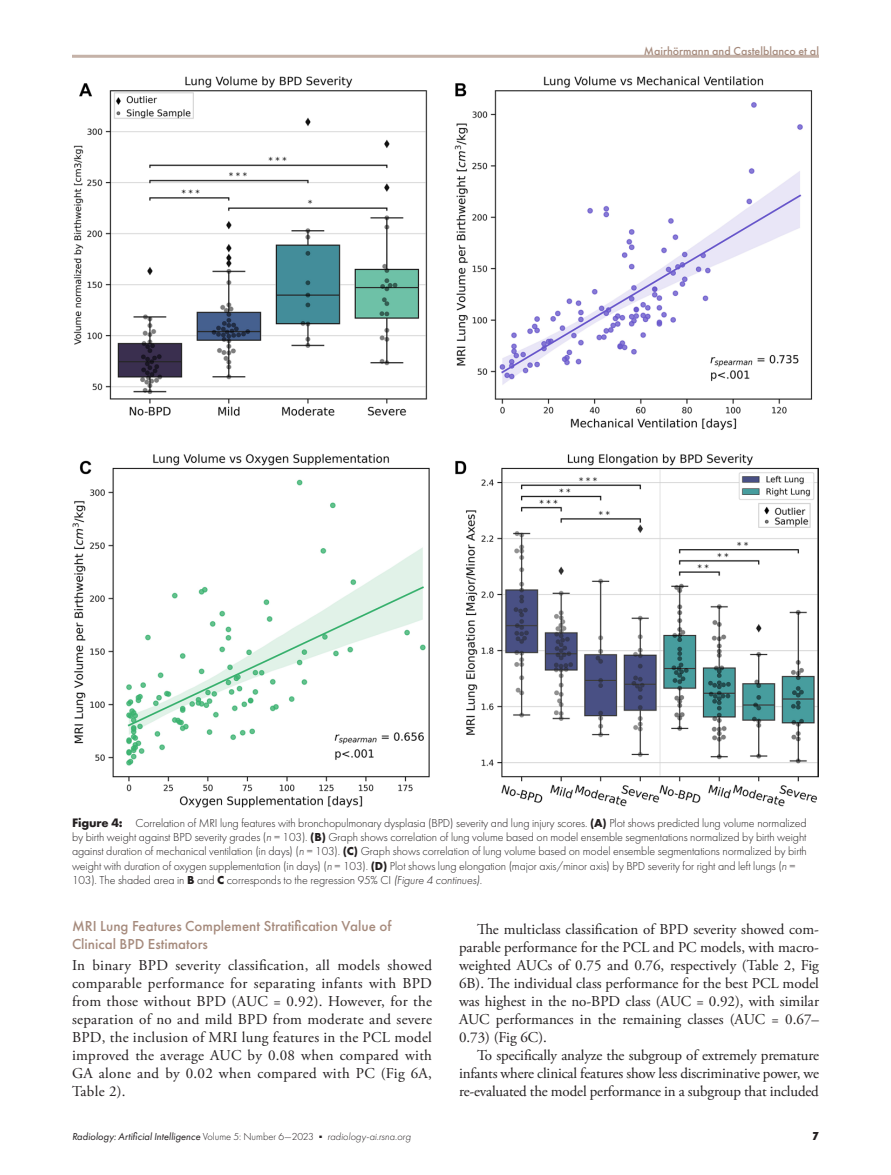
<style>
.page{position:relative;width:891px;height:1175px;background:#fff}
.page>*{position:absolute;margin:0;border:0;box-sizing:border-box;transform-origin:0 0}
.t1{font:15px/18px "Adobe Garamond Pro";color:#231f20;text-align:justify}
.t2{font:500 15px/18px "Futura PT";color:#a68b7d}
.t3{font:300 12px/14.4px "Futura PT";letter-spacing:-.01em;color:#231f20}
.t4{font:500 12px "Futura PT";color:#a68b7d}
.t5{font:800 12px "Futura PT Cond";color:#231f20}
.t6{font:italic 10.5px "Futura PT";color:#231f20}
.s1{font-weight:700;font-size:12.75px}
.s2{font-weight:700}
.s3{font-style:italic}
.s4{font-weight:300;font-style:normal}
.s5{font-weight:300}
</style>
<div class="page">
<hr style="left:72px;top:55px;width:747px;height:3px;background:#c5b2a8">
<img style="left:72px;top:77px;width:747px;height:730px">
<p class="t4" style="left:644px;top:44px;width:177px">Mairhörmann and Castelblanco et al</p>
<p class="t3" style="left:72px;top:815px;width:736px"><span class="s1">Figure 4:</span> Correlation of MRI lung features with bronchopulmonary dysplasia (BPD) severity and lung injury scores. <span class="s2">(A)</span> Plot shows predicted lung volume normalized by birth weight against BPD severity grades (<span class="s3">n</span> = 103). <span class="s2">(B)</span> Graph shows correlation of lung volume based on model ensemble segmentations normalized by birth weight against duration of mechanical ventilation (in days) (<span class="s3">n</span> = 103). <span class="s2">(C)</span> Graph shows correlation of lung volume based on model ensemble segmentations normalized by birth weight with duration of oxygen supplementation (in days) (<span class="s3">n</span> = 103). <span class="s2">(D)</span> Plot shows lung elongation (major axis/minor axis) by BPD severity for right and left lungs (<span class="s3">n</span> = 103). The shaded area in <span class="s2">B</span> and <span class="s2">C</span> corresponds to the regression 95% CI <span class="s3">(Figure 4 continues)</span>.</p>
<p class="t2" style="left:72px;top:917px;width:321px">MRI Lung Features Complement Stratification Value of<br>Clinical BPD Estimators</p>
<p class="t1" style="left:72px;top:957px;width:362px">In binary BPD severity classification, all models showed comparable performance for separating infants with BPD from those without BPD (AUC = 0.92). However, for the separation of no and mild BPD from moderate and severe BPD, the inclusion of MRI lung features in the PCL model improved the average AUC by 0.08 when compared with GA alone and by 0.02 when compared with PC (Fig 6A, Table 2).</p>
<p class="t1" style="left:459px;top:921px;width:362px;text-indent:18px">The multiclass classification of BPD severity showed com&shy;parable performance for the PCL and PC models, with macro&shy;weighted AUCs of 0.75 and 0.76, respectively (Table 2, Fig 6B). The individual class performance for the best PCL model was highest in the no-BPD class (AUC = 0.92), with similar AUC performances in the remaining classes (AUC = 0.67– 0.73) (Fig 6C).</p>
<p class="t1" style="left:459px;top:1047px;width:362px;text-indent:18px">To specifically analyze the subgroup of extremely premature infants where clinical features show less discriminative power, we re-evaluated the model performance in a subgroup that included</p>
<p class="t6" style="left:72px;top:1130px;width:340px">Radiology: Artificial Intelligence <span class="s4">Volume 5: Number 6—2023</span> <sup>■</sup> <span class="s5">radiology-ai.rsna.org</span></p>
<p class="t5" style="left:813px;top:1128px;width:8px">7</p>
</div>
